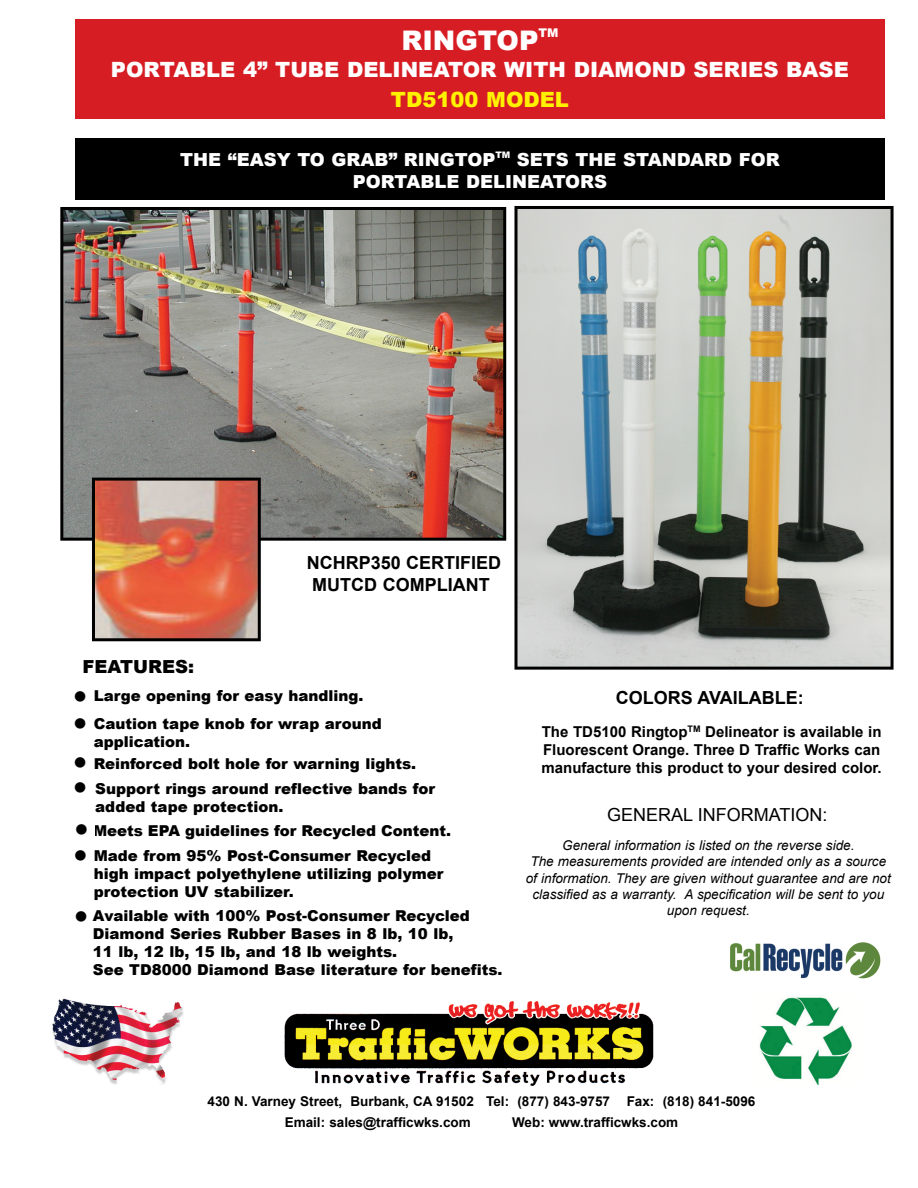
<style>
.page{position:relative;width:918px;height:1188px;background:#fff}
.page>*{position:absolute;margin:0;border:0;box-sizing:border-box;transform-origin:0 0}
.t1{font:900 27px "Arial";color:#fff}
.t2{font:900 21px "Arial";color:#fff}
.t3{font:900 21px "Arial";color:#fff200}
.t4{font:900 18px/21.6px "Arial";color:#fff}
.t5{font:700 18px/21.6px "Arial";color:#000;text-align:center}
.t6{font:18px "Arial";color:#000}
.t7{font:900 18px "Arial";color:#000}
.t8{font:18px "Wingdings";color:#000}
.t9{font:900 15px/18px "Arial";color:#000}
.t10{font:700 15px/18px "Arial";color:#000;text-align:justify}
.t11{font:italic 13.5px/16.2px "Arial";color:#000;text-align:center}
.t12{font:700 13.5px/21px "Arial";color:#000}
.t13{font:900 12px "Arial";color:#fff}
.t14{font:900 9px "Arial";color:#fff}
</style>
<div class="page">
<div style="left:75px;top:19px;width:810px;height:99px;background:#d71d24"></div>
<img style="left:60px;top:207px;width:446px;height:334px">
<img style="left:92px;top:478px;width:169px;height:163px">
<div style="left:75px;top:139px;width:810px;height:61px;background:#000"></div>
<img style="left:284px;top:1001px;width:370px;height:85px">
<img style="left:759px;top:997px;width:93px;height:88px">
<img style="left:730px;top:942px;width:151px;height:37px">
<svg style="left:514px;top:206px;width:380px;height:464px;background:#a5a99d"></svg>
<img style="left:52px;top:998px;width:132px;height:87px">
<h1 class="t1" style="left:401px;top:31px;width:139px">RINGTOP</h1>
<p class="t13" style="left:539px;top:29px;width:21px">TM</p>
<h2 class="t2" style="left:111px;top:62px;width:740px">PORTABLE 4” TUBE DELINEATOR WITH DIAMOND SERIES BASE</h2>
<h2 class="t3" style="left:391px;top:91px;width:180px">TD5100 MODEL</h2>
<p class="t4" style="left:180px;top:151px;width:317px">THE “EASY TO GRAB” RINGTOP</p>
<p class="t14" style="left:495px;top:151px;width:16px">TM</p>
<p class="t4" style="left:353px;top:151px;width:428px;text-indent:164px">SETS THE STANDARD FOR<br>PORTABLE DELINEATORS</p>
<p class="t5" style="left:307px;top:553px;width:196px">NCHRP350 CERTIFIED<br>MUTCD COMPLIANT</p>
<p class="t7" style="left:82px;top:660px;width:113px">FEATURES:</p>
<p class="t9" style="left:94px;top:684px;width:290px;line-height:27.2px">Large opening for easy handling.<br>Caution tape knob for wrap around</p>
<p class="t9" style="left:94px;top:734px;width:98px">application.</p>
<p class="t9" style="left:95px;top:782px;width:341px">Support rings around reflective bands for added tape protection.</p>
<p class="t9" style="left:94px;top:848px;width:351px">Made from 95% Post-Consumer Recycled high impact polyethylene utilizing polymer protection UV stabilizer.</p>
<p class="t9" style="left:93px;top:908px;width:411px">Available with 100% Post-Consumer Recycled Diamond Series Rubber Bases in 8 lb, 10 lb,<br>11 lb, 12 lb, 15 lb, and 18 lb weights.<br>See TD8000 Diamond Base literature for benefits.</p>
<p class="t8" style="left:73px;top:752px;width:15px">●</p>
<p class="t8" style="left:73px;top:778px;width:15px">●</p>
<p class="t9" style="left:94px;top:756px;width:324px">Reinforced bolt hole for warning lights.</p>
<p class="t9" style="left:75px;top:823px;width:378px">● Meets EPA guidelines for Recycled Content.</p>
<p class="t8" style="left:74px;top:845px;width:15px">●</p>
<p class="t8" style="left:74px;top:906px;width:15px">●</p>
<p class="t5" style="left:616px;top:689px;width:190px">COLORS AVAILABLE:</p>
<p class="t10" style="left:542px;top:724px;width:342px">The TD5100 Ringtop<sup>TM</sup> Delineator is available in Fluorescent Orange. Three D Traffic Works can manufacture this product to your desired color.</p>
<p class="t6" style="left:607px;top:808px;width:222px">GENERAL INFORMATION:</p>
<p class="t11" style="left:526px;top:839px;width:367px">General information is listed on the reverse side.<br>The measurements provided are intended only as a source of information. They are given without guarantee and are not classified as a warranty. A specification will be sent to you upon request.</p>
<p class="t12" style="left:285px;top:1092px;width:472px;text-indent:-77px">430 N. Varney Street, Burbank, CA 91502 Tel: (877) 843-9757 Fax: (818) 841-5096<br>Email: sales@trafficwks.com</p>
<p class="t12" style="left:512px;top:1113px;width:168px">Web: www.trafficwks.com</p>
</div>
